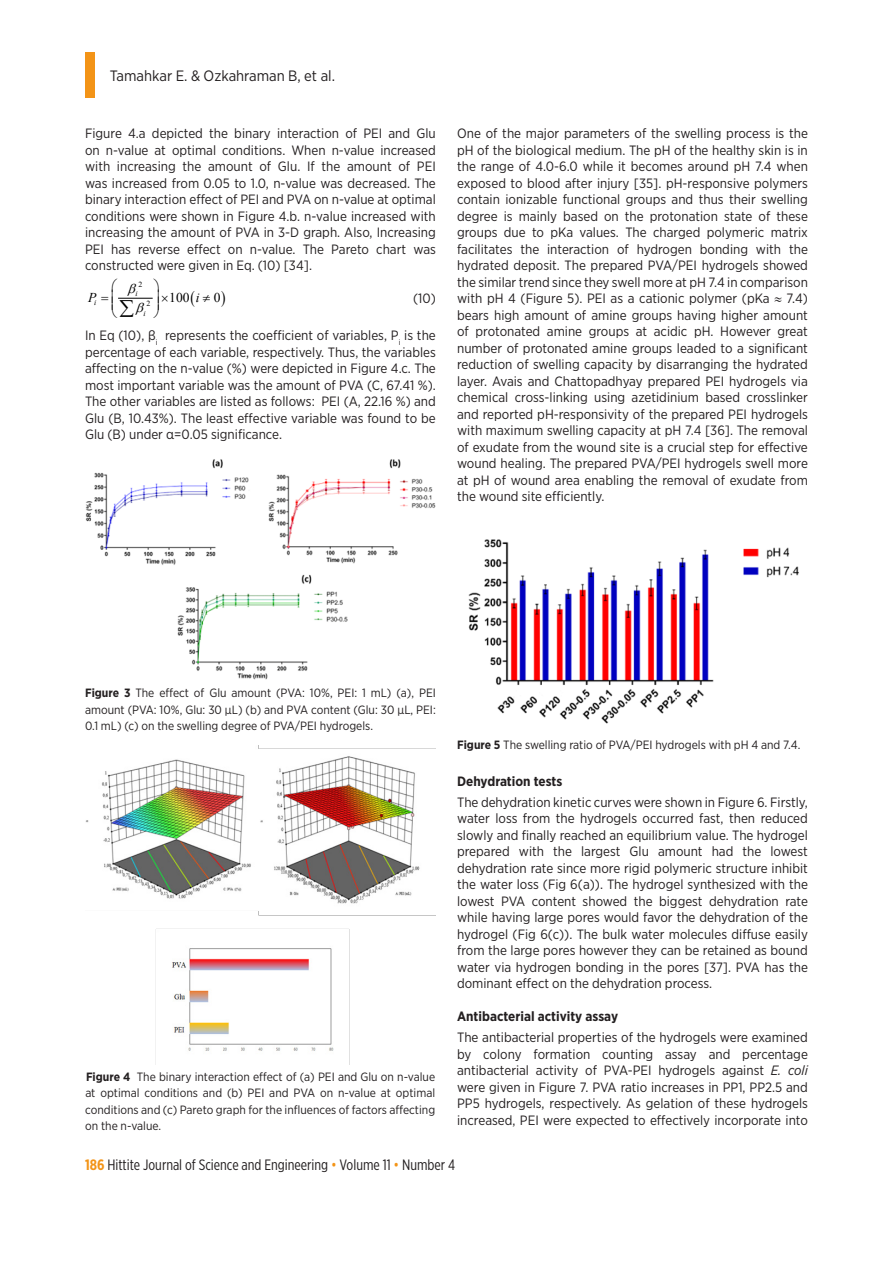
<style>
.page{position:relative;width:893px;height:1263px;background:#fff}
.page>*{position:absolute;margin:0;border:0;box-sizing:border-box;transform-origin:0 0}
.t1{font:15px "Gotham X Narrow";color:#231f20}
.t2{font:15px "Gotham Narrow";color:#231f20}
.metin{font:13.5px/16.5px "Gotham Narrow";color:#231f20;text-align:justify}
.Title_3{font:700 13.5px "Gotham Narrow";color:#231f20}
.t3{font:italic 13.5px "Times New Roman";color:#000}
.t4{font:13.5px "Times New Roman";color:#000}
.Table_and_figure_cap{font:12px/16.5px "Gotham Narrow";color:#231f20;text-align:justify}
.t5{font:italic 7.8px "Times New Roman";color:#000}
.t6{font:7.8px "Times New Roman";color:#000}
.s1{font-style:normal}
.s2{font-weight:700}
.s3{font-style:italic}
.s4{font-weight:700;color:#f39417}
.s5{color:#f39417}
</style>
<div class="page">
<div style="left:86px;top:52px;width:9px;height:46px;background:#f39417"></div>
<hr style="left:119px;top:298px;width:33px;height:1px;background:#000">
<img style="left:85px;top:459px;width:351px;height:221px">
<img style="left:85px;top:745px;width:351px;height:319px">
<img style="left:468px;top:539px;width:331px;height:185px">
<svg style="left:118px;top:297px;width:28px;height:2px"></svg>
<p class="t2" style="left:110px;top:66px;width:227px">Tamahkar E. &amp; Ozkahraman B, et al.</p>
<p class="metin" style="left:85px;top:125px;width:352px">Figure 4.a depicted the binary interaction of PEI and Glu on n-value at optimal conditions. When n-value increased with increasing the amount of Glu. If the amount of PEI was increased from 0.05 to 1.0, n-value was decreased. The binary interaction effect of PEI and PVA on n-value at optimal conditions were shown in Figure 4.b. n-value increased with increasing the amount of PVA in 3-D graph. Also, Increasing PEI has reverse effect on n-value. The Pareto chart was constructed were given in Eq. (10) [34].</p>
<p class="t6" style="left:139px;top:279px;width:5px">2</p>
<p class="t6" style="left:146px;top:298px;width:5px">2</p>
<p class="t5" style="left:135px;top:288px;width:4px">i</p>
<p class="t4" style="left:169px;top:288px;width:22px">100</p>
<p class="t3" style="left:196px;top:288px;width:26px">i ≠<span class="s1">0</span></p>
<p class="t3" style="left:88px;top:288px;width:10px">P</p>
<p class="metin" style="left:413px;top:289px;width:24px">(10)</p>
<p class="metin" style="left:85px;top:327px;width:352px">In Eq (10), β<sub>i</sub> represents the coefficient of variables, P<sub>i</sub> is the percentage of each variable, respectively. Thus, the variables affecting on the n-value (%) were depicted in Figure 4.c. The most important variable was the amount of PVA (C, 67.41 %).<br>The other variables are listed as follows: PEI (A, 22.16 %) and Glu (B, 10.43%). The least effective variable was found to be Glu (B) under α=0.05 significance.</p>
<p class="t5" style="left:94px;top:297px;width:4px">i</p>
<p class="t5" style="left:143px;top:308px;width:4px">i</p>
<p class="metin" style="left:457px;top:125px;width:352px">One of the major parameters of the swelling process is the pH of the biological medium. The pH of the healthy skin is in the range of 4.0-6.0 while it becomes around pH 7.4 when exposed to blood after injury [35]. pH-responsive polymers contain ionizable functional groups and thus their swelling degree is mainly based on the protonation state of these groups due to pKa values. The charged polymeric matrix facilitates the interaction of hydrogen bonding with the hydrated deposit. The prepared PVA/PEI hydrogels showed the similar trend since they swell more at pH 7.4 in comparison with pH 4 (Figure 5). PEI as a cationic polymer (pKa ≈ 7.4) bears high amount of amine groups having higher amount of protonated amine groups at acidic pH. However great number of protonated amine groups leaded to a significant reduction of swelling capacity by disarranging the hydrated layer. Avais and Chattopadhyay prepared PEI hydrogels via chemical cross-linking using azetidinium based crosslinker and reported pH-responsivity of the prepared PEI hydrogels with maximum swelling capacity at pH 7.4 [36]. The removal of exudate from the wound site is a crucial step for effective wound healing. The prepared PVA/PEI hydrogels swell more at pH of wound area enabling the removal of exudate from the wound site efficiently.</p>
<p class="Table_and_figure_cap" style="left:85px;top:684px;width:352px"><span class="s2">Figure 3</span> The effect of Glu amount (PVA: 10%, PEI: 1 mL) (a), PEI amount (PVA: 10%, Glu: 30 µL) (b) and PVA content (Glu: 30 µL, PEI:<br>0.1 mL) (c) on the swelling degree of PVA/PEI hydrogels.</p>
<p class="Table_and_figure_cap" style="left:85px;top:1068px;width:351px"><span class="s2">Figure 4</span> The binary interaction effect of (a) PEI and Glu on n-value at optimal conditions and (b) PEI and PVA on n-value at optimal conditions and (c) Pareto graph for the influences of factors affecting on the n-value.</p>
<p class="Table_and_figure_cap" style="left:457px;top:736px;width:345px"><span class="s2">Figure 5</span> The swelling ratio of PVA/PEI hydrogels with pH 4 and 7.4.</p>
<p class="Title_3" style="left:457px;top:773px;width:107px">Dehydration tests</p>
<p class="metin" style="left:457px;top:794px;width:352px">The dehydration kinetic curves were shown in Figure 6. Firstly, water loss from the hydrogels occurred fast, then reduced slowly and finally reached an equilibrium value. The hydrogel prepared with the largest Glu amount had the lowest dehydration rate since more rigid polymeric structure inhibit the water loss (Fig 6(a)). The hydrogel synthesized with the lowest PVA content showed the biggest dehydration rate while having large pores would favor the dehydration of the hydrogel (Fig 6(c)). The bulk water molecules diffuse easily from the large pores however they can be retained as bound water via hydrogen bonding in the pores [37]. PVA has the dominant effect on the dehydration process.</p>
<p class="Title_3" style="left:457px;top:1008px;width:162px">Antibacterial activity assay</p>
<p class="metin" style="left:457px;top:1029px;width:352px">The antibacterial properties of the hydrogels were examined by colony formation counting assay and percentage antibacterial activity of PVA-PEI hydrogels against <span class="s3">E. coli </span>were given in Figure 7. PVA ratio increases in PP1, PP2.5 and PP5 hydrogels, respectively. As gelation of these hydrogels increased, PEI were expected to effectively incorporate into</p>
<p class="t1" style="left:85px;top:1156px;width:372px"><span class="s4">186</span> Hittite Journal of Science and Engineering <span class="s5">•</span> Volume 11 <span class="s5">•</span> Number 4</p>
</div>
